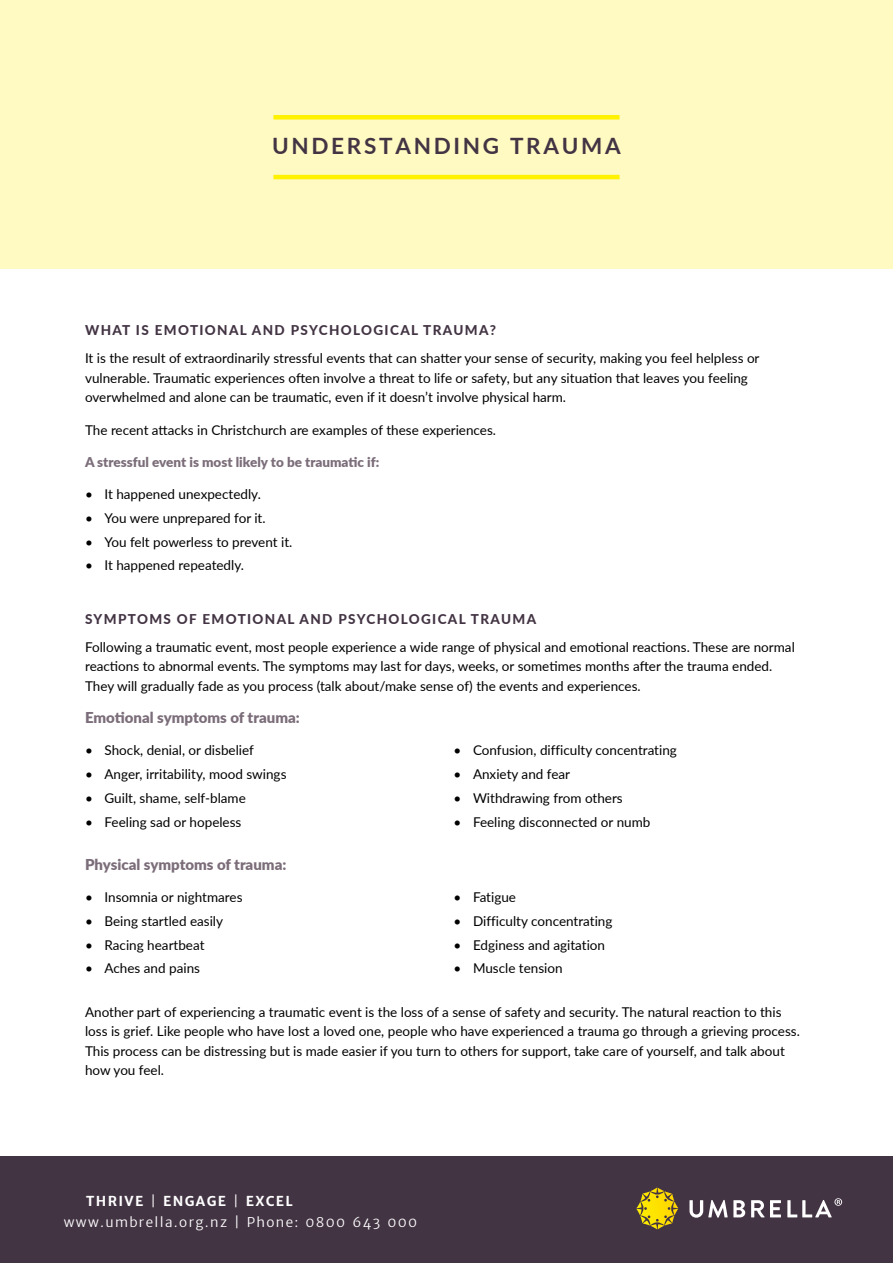
<style>
.page{position:relative;width:893px;height:1263px;background:#fff}
.page>*{position:absolute;margin:0;border:0;box-sizing:border-box;transform-origin:0 0}
.t1{font:700 22.5px "Lato";letter-spacing:.12em;color:#433444}
.t2{font:900 15px "Lato";color:#7b6d79}
.t3{font:13.5px/19.5px "Lato";color:#000}
.t4{font:800 13.5px "Lato";letter-spacing:.1em;color:#433444}
.t5{font:300 13.5px/22px "Merriweather Sans";letter-spacing:.1em;color:#fff}
.t6{font:900 13.5px "Lato";color:#7b6d79}
.s1{font-weight:700}
</style>
<div class="page">
<div style="left:0;top:0;width:893px;height:269px;background:#fffac2"></div>
<div style="left:273px;top:115px;width:346px;height:5px;background:#fff200"></div>
<hr style="left:273px;top:175px;width:346px;height:4px;background:#fff200">
<div style="left:0;top:1157px;width:893px;height:106px;background:#433444"></div>
<svg style="left:636px;top:1187px;width:42px;height:42px"></svg>
<svg style="left:689px;top:1200px;width:56px;height:18px"></svg>
<svg style="left:751px;top:1200px;width:30px;height:17px"></svg>
<svg style="left:787px;top:1198px;width:55px;height:19px"></svg>
<h1 class="t1" style="left:272px;top:129px;width:350px">UNDERSTANDING TRAUMA</h1>
<p class="t4" style="left:85px;top:320px;width:413px">WHAT IS EMOTIONAL AND PSYCHOLOGICAL TRAUMA?</p>
<p class="t3" style="left:85px;top:348px;width:676px">It is the result of extraordinarily stressful events that can shatter your sense of security, making you feel helpless or vulnerable. Traumatic experiences often involve a threat to life or safety, but any situation that leaves you feeling overwhelmed and alone can be traumatic, even if it doesn’t involve physical harm.</p>
<p class="t3" style="left:85px;top:419px;width:413px">The recent attacks in Christchurch are examples of these experiences.</p>
<p class="t6" style="left:85px;top:452px;width:296px">A stressful event is most likely to be traumatic if:</p>
<p class="t3" style="left:85px;top:484px;width:177px">• It happened unexpectedly.</p>
<p class="t3" style="left:85px;top:508px;width:182px">• You were unprepared for it.</p>
<p class="t3" style="left:85px;top:531px;width:209px">• You felt powerless to prevent it.</p>
<p class="t3" style="left:85px;top:555px;width:160px">• It happened repeatedly.</p>
<p class="t4" style="left:85px;top:609px;width:453px">SYMPTOMS OF EMOTIONAL AND PSYCHOLOGICAL TRAUMA</p>
<p class="t3" style="left:85px;top:637px;width:711px">Following a traumatic event, most people experience a wide range of physical and emotional reactions. These are normal reactions to abnormal events. The symptoms may last for days, weeks, or sometimes months after the trauma ended.<br>They will gradually fade as you process (talk about/make sense of) the events and experiences.</p>
<p class="t2" style="left:85px;top:706px;width:216px">Emotional symptoms of trauma:</p>
<p class="t3" style="left:85px;top:740px;width:170px">• Shock, denial, or disbelief</p>
<p class="t3" style="left:85px;top:764px;width:203px">• Anger, irritability, mood swings</p>
<p class="t3" style="left:85px;top:788px;width:162px">• Guilt, shame, self-blame</p>
<p class="t3" style="left:85px;top:811px;width:158px">• Feeling sad or hopeless</p>
<p class="t3" style="left:453px;top:740px;width:225px">• Confusion, difficulty concentrating</p>
<p class="t3" style="left:453px;top:764px;width:118px">• Anxiety and fear</p>
<p class="t3" style="left:453px;top:788px;width:171px">• Withdrawing from others</p>
<p class="t3" style="left:453px;top:811px;width:198px">• Feeling disconnected or numb</p>
<p class="t2" style="left:85px;top:853px;width:203px">Physical symptoms of trauma:</p>
<p class="t3" style="left:85px;top:887px;width:159px">• Insomnia or nightmares</p>
<p class="t3" style="left:85px;top:911px;width:140px">• Being startled easily</p>
<p class="t3" style="left:85px;top:934px;width:121px">• Racing heartbeat</p>
<p class="t3" style="left:85px;top:958px;width:116px">• Aches and pains</p>
<p class="t3" style="left:453px;top:887px;width:64px">• Fatigue</p>
<p class="t3" style="left:453px;top:911px;width:160px">• Difficulty concentrating</p>
<p class="t3" style="left:453px;top:934px;width:153px">• Edginess and agitation</p>
<p class="t3" style="left:453px;top:958px;width:111px">• Muscle tension</p>
<p class="t3" style="left:85px;top:1001px;width:716px">Another part of experiencing a traumatic event is the loss of a sense of safety and security. The natural reaction to this loss is grief. Like people who have lost a loved one, people who have experienced a trauma go through a grieving process.<br>This process can be distressing but is made easier if you turn to others for support, take care of yourself, and talk about how you feel.</p>
<p class="t5" style="left:64px;top:1190px;width:355px;text-indent:22px"><span class="s1">THRIVE</span> | <span class="s1">ENGAGE</span> | <span class="s1">EXCEL </span>www.umbrella.org.nz | Phone: 0800 643 000</p>
</div>
